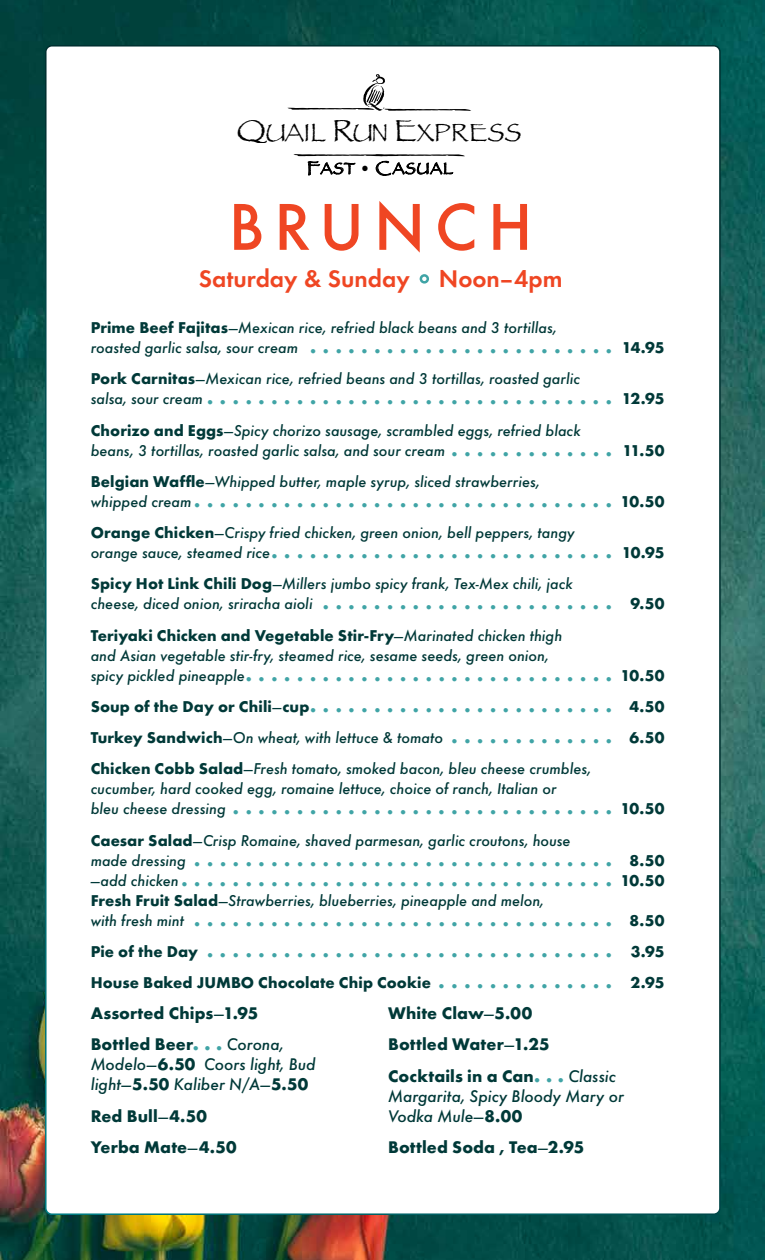
<style>
.page{position:relative;width:765px;height:1260px;background:#fff}
.page>*{position:absolute;margin:0;border:0;box-sizing:border-box;transform-origin:0 0}
.t1{font:500 68.75px "Futura T";letter-spacing:.14em;color:#ef4623}
.t2{font:italic 500 37.5px "Futura T";color:#40a4a6}
.t3{font:26px "Papyrus Com";letter-spacing:.005em;color:#000}
.t4{font:600 25px "Futura T";color:#ef4623}
.t5{font:700 17.5px/31.2px "Futura T";letter-spacing:.005em;color:#003938}
.t6{font:italic 500 17.5px/20px "Futura T";letter-spacing:-.005em;color:#003938}
.t7{font:italic 500 16.25px/20px "Futura T";color:#003938}
.t8{font:700 16.25px "Futura T";letter-spacing:.005em;color:#003938}
.t9{font:16.12px "Papyrus Com";letter-spacing:.05em;color:#000}
.s1{font-size:31.88px}
.s2{font-size:20.62px}
.s3{color:#40a4a6}
.s4{font-weight:700;font-style:normal}
.s5{font-weight:500;font-style:italic}
.s6{font-weight:500;font-style:italic;font-size:37.5px;color:#40a4a6}
</style>
<div class="page">
<img style="left:0;top:0;width:765px;height:1260px">
<div style="left:46px;top:46px;width:674px;height:1168px;background:#fff;border-radius:6px"></div>
<svg style="left:288px;top:74px;width:183px;height:37px"></svg>
<svg style="left:294px;top:154px;width:171px;height:22px"></svg>
<h3 class="t3" style="left:237px;top:117px;width:286px"><span class="s1">Q</span>UAIL <span class="s1">R</span>UN <span class="s1">E</span>XPRESS</h3>
<p class="t9" style="left:307px;top:159px;width:147px"><span class="s2">F</span>AST <span class="s2">• C</span>ASUAL</p>
<h1 class="t1" style="left:229px;top:187px;width:305px">BRUNCH</h1>
<h3 class="t4" style="left:199px;top:264px;width:365px">Saturday &amp; Sunday <span class="s3">•</span> Noon–4pm</h3>
<p class="t7" style="left:91px;top:318px;width:468px"><span class="s4">Prime Beef Fajitas</span>—Mexican rice, refried black beans and 3 tortillas, roasted garlic salsa, sour cream</p>
<h2 class="t2" style="left:309px;top:319px;width:306px">........................</h2>
<p class="t8" style="left:622px;top:338px;width:44px">14.95</p>
<p class="t7" style="left:91px;top:369px;width:491px"><span class="s4">Pork Carnitas</span>—Mexican rice, refried beans and 3 tortillas, roasted garlic salsa, sour cream</p>
<h2 class="t2" style="left:206px;top:370px;width:409px">................................</h2>
<p class="t8" style="left:622px;top:389px;width:44px">12.95</p>
<p class="t7" style="left:91px;top:420px;width:492px"><span class="s4">Chorizo and Eggs</span>—Spicy chorizo sausage, scrambled eggs, refried black beans, 3 tortillas, roasted garlic salsa, and sour cream</p>
<h2 class="t2" style="left:451px;top:421px;width:165px">.............</h2>
<p class="t8" style="left:623px;top:441px;width:43px">11.50</p>
<p class="t7" style="left:91px;top:471px;width:451px"><span class="s4">Belgian Waffle</span>—Whipped butter, maple syrup, sliced strawberries, whipped cream</p>
<h2 class="t2" style="left:194px;top:472px;width:422px">.................................</h2>
<p class="t8" style="left:621px;top:492px;width:45px">10.50</p>
<p class="t7" style="left:91px;top:523px;width:486px"><span class="s4">Orange Chicken</span>—Crispy fried chicken, green onion, bell peppers, tangy orange sauce, steamed rice</p>
<h2 class="t2" style="left:271px;top:524px;width:345px">...........................</h2>
<p class="t8" style="left:622px;top:543px;width:44px">10.95</p>
<p class="t7" style="left:91px;top:574px;width:484px"><span class="s4">Spicy Hot Link Chili Dog</span>—Millers jumbo spicy frank, Tex-Mex chili, jack cheese, diced onion, sriracha aioli</p>
<h2 class="t2" style="left:322px;top:575px;width:294px">.......................</h2>
<p class="t8" style="left:631px;top:594px;width:35px">9.50</p>
<p class="t7" style="left:91px;top:625px;width:473px"><span class="s4">Teriyaki Chicken and Vegetable Stir-Fry</span>—Marinated chicken thigh and Asian vegetable stir-fry, steamed rice, sesame seeds, green onion, spicy pickled pineapple</p>
<h2 class="t2" style="left:245px;top:646px;width:371px">.............................</h2>
<p class="t8" style="left:621px;top:666px;width:45px">10.50</p>
<p class="t8" style="left:91px;top:697px;width:220px">Soup of the Day or Chili<span class="s5">—</span>cup</p>
<h2 class="t2" style="left:309px;top:677px;width:306px">........................</h2>
<p class="t8" style="left:629px;top:697px;width:36px">4.50</p>
<p class="t7" style="left:91px;top:728px;width:354px"><span class="s4">Turkey Sandwich</span>—On wheat, with lettuce &amp; tomato</p>
<h2 class="t2" style="left:451px;top:709px;width:165px">.............</h2>
<p class="t8" style="left:629px;top:728px;width:37px">6.50</p>
<p class="t7" style="left:91px;top:759px;width:502px"><span class="s4">Chicken Cobb Salad</span>—Fresh tomato, smoked bacon, bleu cheese crumbles, cucumber, hard cooked egg, romaine lettuce, choice of ranch, Italian or<br>bleu cheese dressing</p>
<h2 class="t2" style="left:232px;top:780px;width:384px">..............................</h2>
<p class="t8" style="left:621px;top:799px;width:45px">10.50</p>
<p class="t7" style="left:91px;top:830px;width:481px"><span class="s4">Caesar Salad</span>—Crisp Romaine, shaved parmesan, garlic croutons, house made dressing</p>
<h2 class="t2" style="left:194px;top:831px;width:422px">.................................</h2>
<p class="t8" style="left:630px;top:851px;width:36px">8.50</p>
<p class="t7" style="left:91px;top:870px;width:90px">—add chicken</p>
<h2 class="t2" style="left:181px;top:851px;width:435px">..................................</h2>
<p class="t8" style="left:621px;top:871px;width:45px">10.50</p>
<p class="t7" style="left:91px;top:890px;width:455px"><span class="s4">Fresh Fruit Salad</span>—Strawberries, blueberries, pineapple and melon, with fresh mint</p>
<h2 class="t2" style="left:194px;top:891px;width:422px">.................................</h2>
<p class="t8" style="left:630px;top:911px;width:36px">8.50</p>
<p class="t8" style="left:91px;top:942px;width:109px">Pie of the Day</p>
<h2 class="t2" style="left:206px;top:922px;width:409px">................................</h2>
<p class="t8" style="left:631px;top:942px;width:35px">3.95</p>
<p class="t8" style="left:91px;top:973px;width:342px">House Baked JUMBO Chocolate Chip Cookie</p>
<h2 class="t2" style="left:438px;top:954px;width:178px">..............</h2>
<p class="t8" style="left:631px;top:973px;width:35px">2.95</p>
<p class="t5" style="left:91px;top:998px;width:195px">Assorted Chips<span class="s5">—</span>1.95<br>Bottled Beer<span class="s6">...</span><span class="s5">Corona,</span></p>
<p class="t6" style="left:91px;top:1054px;width:227px">Modelo—<span class="s4">6.50</span> Coors light, Bud light—<span class="s4">5.50</span> Kaliber N/A—<span class="s4">5.50</span></p>
<p class="t5" style="left:91px;top:1100px;width:147px">Red Bull<span class="s5">—</span>4.50<br>Yerba Mate<span class="s5">—</span>4.50</p>
<p class="t5" style="left:388px;top:998px;width:229px">White Claw<span class="s5">—</span>5.00<br>Bottled Water<span class="s5">—</span>1.25<br>Cocktails in a Can<span class="s6">...</span><span class="s5">Classic</span></p>
<p class="t6" style="left:388px;top:1086px;width:237px">Margarita, Spicy Bloody Mary or<br>Vodka Mule—<span class="s4">8.00</span></p>
<p class="t5" style="left:388px;top:1131px;width:198px">Bottled Soda , Tea<span class="s5">—</span>2.95</p>
</div>
